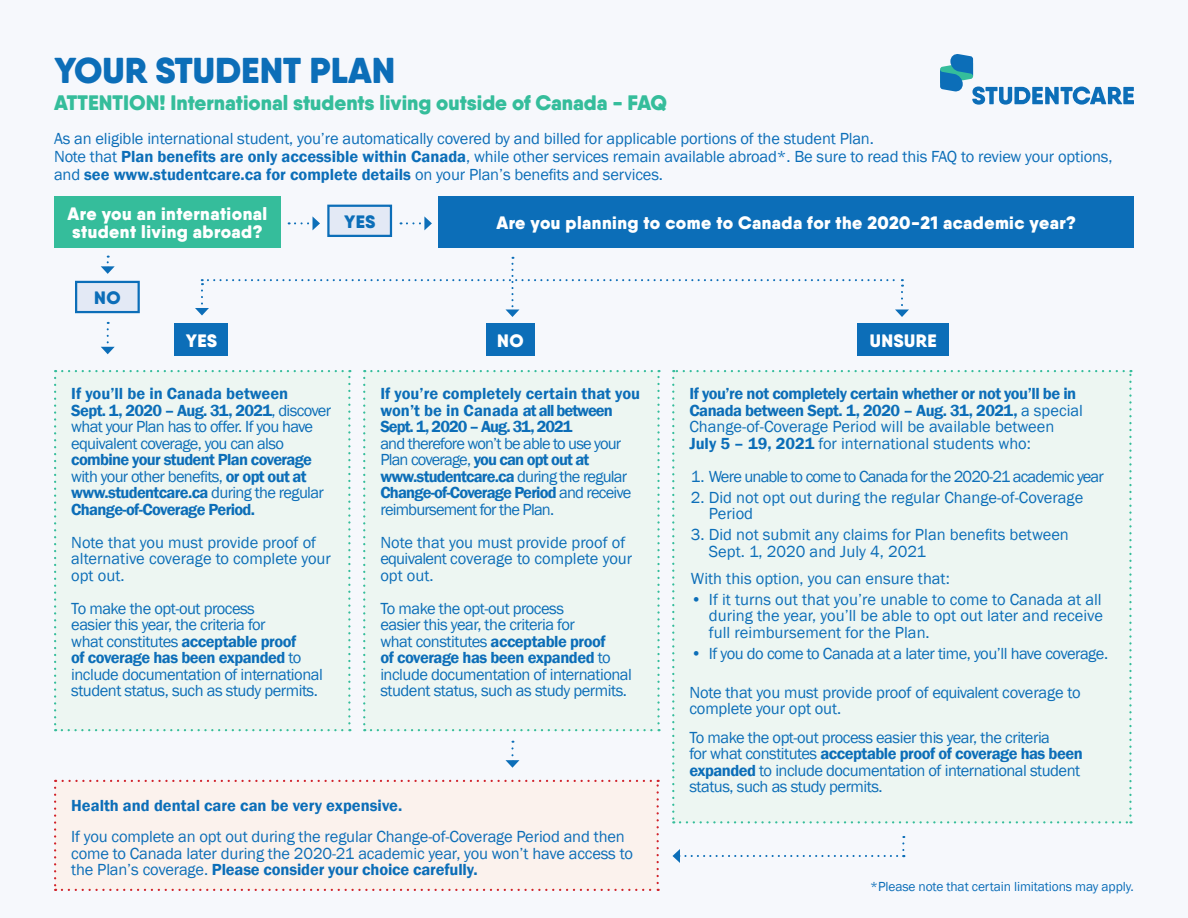
<style>
.page{position:relative;width:1188px;height:918px;background:#f6f8fc}
.page>*{position:absolute;margin:0;border:0;box-sizing:border-box;transform-origin:0 0}
.t1{font:900 36px "Qanelas Soft";color:#0c6eb8}
.t2{font:900 21px "Qanelas Soft";color:#35bd9b}
.t3{font:900 18px/18px "Qanelas Soft";letter-spacing:.025em;color:#fff}
.t4{font:900 18px "Qanelas Soft";color:#0c6eb8}
.t5{font:16.5px/16.5px "Franklin Gothic";letter-spacing:-.025em;color:#0c6eb8}
.t6{font:600 16.5px/16.5px "Franklin Gothic";letter-spacing:-.03em;color:#0c6eb8}
.t7{font:16.5px/16.5px "Franklin Gothic";color:#0c6eb8}
.t8{font:16.5px/16.5px "Franklin Gothic";letter-spacing:-.05em;color:#0c6eb8}
.t9{font:600 16.5px/16.5px "Franklin Gothic";color:#0c6eb8}
.t10{font:13.5px "Franklin Gothic";letter-spacing:-.01em;color:#0c6eb8}
.s1{font-weight:600}
.s2{font-weight:400}
</style>
<div class="page">
<div style="left:76px;top:282px;width:63px;height:30px;background:#e3e9f5"></div>
<div style="left:75px;top:281px;width:65px;height:32px;border:2px solid #0c6eb8"></div>
<div style="left:54px;top:370px;width:297px;height:361px;background:#edf6f2"></div>
<div style="left:363px;top:370px;width:297px;height:361px;background:#edf6f2"></div>
<div style="left:672px;top:370px;width:460px;height:454px;background:#edf6f2"></div>
<div style="left:174px;top:323px;width:54px;height:33px;background:#0c6eb8"></div>
<div style="left:486px;top:323px;width:49px;height:33px;background:#0c6eb8"></div>
<div style="left:858px;top:323px;width:91px;height:33px;background:#0c6eb8"></div>
<div style="left:55px;top:781px;width:603px;height:109px;background:#fbf2ed"></div>
<svg style="left:54px;top:788px;width:2px;height:103px"></svg>
<svg style="left:62px;top:889px;width:597px;height:2px"></svg>
<svg style="left:657px;top:780px;width:2px;height:103px"></svg>
<svg style="left:55px;top:780px;width:596px;height:2px"></svg>
<svg style="left:505px;top:741px;width:14px;height:27px"></svg>
<svg style="left:672px;top:836px;width:232px;height:27px"></svg>
<svg style="left:101px;top:322px;width:14px;height:32px"></svg>
<div style="left:54px;top:196px;width:227px;height:51px;background:#35bd9b"></div>
<svg style="left:101px;top:256px;width:14px;height:18px"></svg>
<div style="left:328px;top:206px;width:63px;height:30px;background:#e3e9f5"></div>
<div style="left:327px;top:205px;width:65px;height:32px;border:2px solid #0c6eb8"></div>
<div style="left:438px;top:196px;width:696px;height:51px;background:#0c6eb8"></div>
<svg style="left:401px;top:216px;width:31px;height:14px"></svg>
<svg style="left:289px;top:216px;width:31px;height:14px"></svg>
<svg style="left:195px;top:257px;width:714px;height:60px"></svg>
<svg style="left:940px;top:54px;width:194px;height:51px"></svg>
<h1 class="t1" style="left:54px;top:47px;width:343px">YOUR STUDENT PLAN</h1>
<p class="t2" style="left:54px;top:89px;width:615px">ATTENTION! International students living outside of Canada - FAQ</p>
<p class="t5" style="left:54px;top:130px;width:1060px;line-height:18px">As an eligible international student, you’re automatically covered by and billed for applicable portions of the student Plan.<br>Note that <span class="s1">Plan benefits are only accessible within Canada</span>, while other services remain available abroad*. Be sure to read this FAQ to review your options, and <span class="s1">see www.studentcare.ca for complete details</span> on your Plan’s benefits and services.</p>
<p class="t3" style="left:68px;top:205px;width:201px">Are you an international student living abroad?</p>
<p class="t4" style="left:344px;top:210px;width:33px">YES</p>
<p class="t3" style="left:496px;top:214px;width:581px">Are you planning to come to Canada for the 2020-21 academic year?</p>
<p class="t4" style="left:94px;top:286px;width:28px">NO</p>
<p class="t3" style="left:186px;top:331px;width:33px">YES</p>
<p class="t3" style="left:497px;top:331px;width:28px">NO</p>
<p class="t3" style="left:870px;top:331px;width:68px">UNSURE</p>
<p class="t5" style="left:71px;top:386px;width:261px"><span class="s1">If you’ll be in Canada between<br>Sept. 1, 2020 – Aug. 31, 2021</span>, discover what your Plan has to offer. If you have equivalent coverage, you can also</p>
<p class="t6" style="left:71px;top:452px;width:254px">combine your student Plan coverage <span class="s2">with your other benefits,</span> or opt out at www.studentcare.ca <span class="s2">during the regular </span>Change-of-Coverage Period.</p>
<p class="t7" style="left:71px;top:534px;width:261px">Note that you must provide proof of alternative coverage to complete your opt out.</p>
<p class="t5" style="left:71px;top:600px;width:253px">To make the opt-out process<br>easier this year, the criteria for<br>what constitutes <span class="s1">acceptable proof<br>of coverage has been expanded</span> to include documentation of international student status, such as study permits.</p>
<p class="t9" style="left:380px;top:386px;width:261px">If you’re completely certain that you won’t be in Canada at all between<br>Sept. 1, 2020 – Aug. 31, 2021</p>
<p class="t8" style="left:380px;top:435px;width:253px">and therefore won’t be able to use your Plan coverage, <span class="s1">you can opt out at www.studentcare.ca</span> during the regular <span class="s1">Change-of-Coverage Period</span> and receive reimbursement for the Plan.</p>
<p class="t7" style="left:380px;top:534px;width:253px">Note that you must provide proof of equivalent coverage to complete your opt out.</p>
<p class="t5" style="left:380px;top:600px;width:253px">To make the opt-out process<br>easier this year, the criteria for<br>what constitutes <span class="s1">acceptable proof<br>of coverage has been expanded</span> to include documentation of international student status, such as study permits.</p>
<p class="t9" style="left:71px;top:797px;width:333px">Health and dental care can be very expensive.</p>
<p class="t5" style="left:71px;top:829px;width:563px">If you complete an opt out during the regular Change-of-Coverage Period and then come to Canada later during the 2020-21 academic year, you won’t have access to the Plan’s coverage. <span class="s1">Please consider your choice carefully.</span></p>
<p class="t6" style="left:689px;top:386px;width:395px">If you’re not completely certain whether or not you’ll be in Canada between Sept. 1, 2020 – Aug. 31, 2021, <span class="s2">a special Change-of-Coverage Period will be available between </span>July 5 – 19, 2021 <span class="s2">for international students who:</span></p>
<p class="t8" style="left:691px;top:468px;width:415px">1. Were unable to come to Canada for the 2020-21 academic year</p>
<p class="t7" style="left:709px;top:489px;width:376px;text-indent:-18px">2. Did not opt out during the regular Change-of-Coverage<br>Period</p>
<p class="t7" style="left:709px;top:527px;width:362px;text-indent:-18px">3. Did not submit any claims for Plan benefits between<br>Sept. 1, 2020 and July 4, 2021</p>
<p class="t7" style="left:691px;top:570px;width:260px">With this option, you can ensure that:</p>
<p class="t5" style="left:709px;top:591px;width:396px;text-align:justify;text-indent:-18px">• If it turns out that you’re unable to come to Canada at all during the year, you’ll be able to opt out later and receive full reimbursement for the Plan.</p>
<p class="t5" style="left:691px;top:645px;width:419px">• If you do come to Canada at a later time, you’ll have coverage.</p>
<p class="t5" style="left:689px;top:684px;width:393px">Note that you must provide proof of equivalent coverage to complete your opt out.</p>
<p class="t5" style="left:689px;top:729px;width:395px">To make the opt-out process easier this year, the criteria<br>for what constitutes <span class="s1">acceptable proof of coverage has been expanded</span> to include documentation of international student status, such as study permits.</p>
<p class="t10" style="left:870px;top:878px;width:265px">*Please note that certain limitations may apply.</p>
</div>
